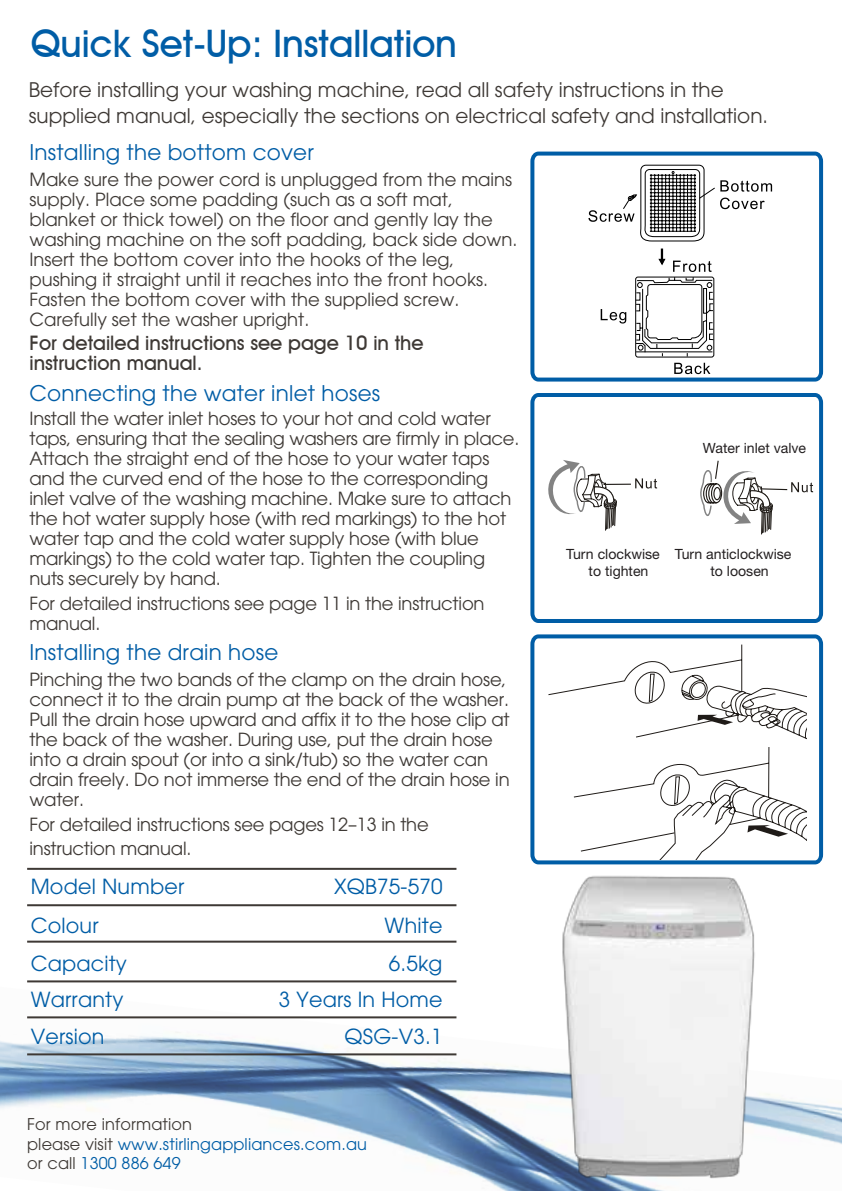
<style>
.page{position:relative;width:842px;height:1191px;background:#fff}
.page>*{position:absolute;margin:0;border:0;box-sizing:border-box;transform-origin:0 0}
.t1{font:500 37.8px "Avant Garde IT Cby BT";color:#005da6}
.t2{font:21.4px "Avant Garde";letter-spacing:.01em;color:#005da6}
.t3{font:20.6px "Avant Garde";letter-spacing:.01em;color:#005da6}
.t4{font:20px/26px "Avant Garde";color:#3e3935}
.t5{font:500 20px/20px "Avant Garde IT Cby BT";color:#3e3935}
.t6{font:18px/20px "Avant Garde";letter-spacing:-.01em;color:#3e3935}
.t7{font:16.2px/19.4px "Avant Garde";letter-spacing:.01em;color:#005da6}
.t8{font:14.2px/17.2px "Helvetica Neue";color:#231f20}
.s1{color:#3e3935}
</style>
<div class="page">
<img style="left:0;top:1016px;width:842px;height:175px">
<hr style="left:27px;top:868px;width:429px;height:2px;background:#3e3935">
<hr style="left:27px;top:904px;width:429px;height:2px;background:#3e3935">
<hr style="left:27px;top:940px;width:429px;height:2px;background:#3e3935">
<hr style="left:27px;top:980px;width:429px;height:2px;background:#3e3935">
<hr style="left:27px;top:1016px;width:429px;height:2px;background:#3e3935">
<hr style="left:27px;top:1053px;width:429px;height:2px;background:#3e3935">
<svg style="left:530px;top:152px;width:293px;height:229px"></svg>
<svg style="left:530px;top:393px;width:293px;height:230px"></svg>
<svg style="left:530px;top:634px;width:293px;height:230px"></svg>
<svg style="left:635px;top:478px;width:22px;height:10px"></svg>
<svg style="left:543px;top:460px;width:74px;height:71px"></svg>
<hr style="left:603px;top:483px;width:28px;height:2px;background:#1f1b17">
<svg style="left:698px;top:448px;width:115px;height:87px"></svg>
<div style="left:703px;top:441px;width:110px;height:18px;background:#fff"></div>
<svg style="left:543px;top:548px;width:162px;height:32px"></svg>
<svg style="left:600px;top:309px;width:26px;height:14px"></svg>
<svg style="left:634px;top:248px;width:80px;height:109px"></svg>
<svg style="left:674px;top:363px;width:36px;height:11px"></svg>
<svg style="left:588px;top:164px;width:184px;height:78px"></svg>
<svg style="left:548px;top:644px;width:258px;height:215px"></svg>
<img style="left:555px;top:875px;width:208px;height:312px">
<h1 class="t1" style="left:31px;top:20px;width:428px">Quick Set-Up: Installation</h1>
<p class="t4" style="left:29px;top:77px;width:741px">Before installing your washing machine, read all safety instructions in the supplied manual, especially the sections on electrical safety and installation.</p>
<p class="t2" style="left:29px;top:139px;width:286px">Installing the bottom cover</p>
<p class="t6" style="left:29px;top:169px;width:489px">Make sure the power cord is unplugged from the mains supply. Place some padding (such as a soft mat, blanket or thick towel) on the floor and gently lay the washing machine on the soft padding, back side down.<br>Insert the bottom cover into the hooks of the leg, pushing it straight until it reaches into the front hooks.<br>Fasten the bottom cover with the supplied screw.<br>Carefully set the washer upright.</p>
<p class="t5" style="left:29px;top:333px;width:396px">For detailed instructions see page 10 in the instruction manual.</p>
<p class="t2" style="left:29px;top:380px;width:352px">Connecting the water inlet hoses</p>
<p class="t6" style="left:29px;top:408px;width:491px">Install the water inlet hoses to your hot and cold water taps, ensuring that the sealing washers are firmly in place.<br>Attach the straight end of the hose to your water taps and the curved end of the hose to the corresponding inlet valve of the washing machine. Make sure to attach the hot water supply hose (with red markings) to the hot water tap and the cold water supply hose (with blue markings) to the cold water tap. Tighten the coupling nuts securely by hand.</p>
<p class="t6" style="left:29px;top:593px;width:456px">For detailed instructions see page 11 in the instruction manual.</p>
<p class="t2" style="left:29px;top:639px;width:250px">Installing the drain hose</p>
<p class="t6" style="left:29px;top:669px;width:482px">Pinching the two bands of the clamp on the drain hose, connect it to the drain pump at the back of the washer.<br>Pull the drain hose upward and affix it to the hose clip at the back of the washer. During use, put the drain hose into a drain spout (or into a sink/tub) so the water can drain freely. Do not immerse the end of the drain hose in water.</p>
<p class="t6" style="left:29px;top:811px;width:401px;line-height:24.4px">For detailed instructions see pages 12–13 in the instruction manual.</p>
<p class="t8" style="left:703px;top:439px;width:105px">Water inlet valve</p>
<p class="t8" style="left:588px;top:545px;width:73px;text-indent:-22px">Turn clockwise to tighten</p>
<p class="t8" style="left:710px;top:545px;width:82px;text-indent:-36px">Turn anticlockwise to loosen</p>
<p class="t3" style="left:31px;top:874px;width:155px">Model Number</p>
<p class="t3" style="left:334px;top:874px;width:110px">XQB75-570</p>
<p class="t3" style="left:31px;top:913px;width:69px">Colour</p>
<p class="t3" style="left:384px;top:913px;width:59px">White</p>
<p class="t3" style="left:31px;top:951px;width:98px">Capacity</p>
<p class="t3" style="left:389px;top:951px;width:55px">6.5kg</p>
<p class="t3" style="left:31px;top:987px;width:94px">Warranty</p>
<p class="t3" style="left:279px;top:987px;width:165px">3 Years In Home</p>
<p class="t3" style="left:31px;top:1024px;width:75px">Version</p>
<p class="t3" style="left:344px;top:1024px;width:99px">QSG-V3.1</p>
<p class="t7" style="left:27px;top:1114px;width:341px"><span class="s1">For more information<br>please visit</span> www.stirlingappliances.com.au <span class="s1">or call</span> 1300 886 649</p>
</div>
